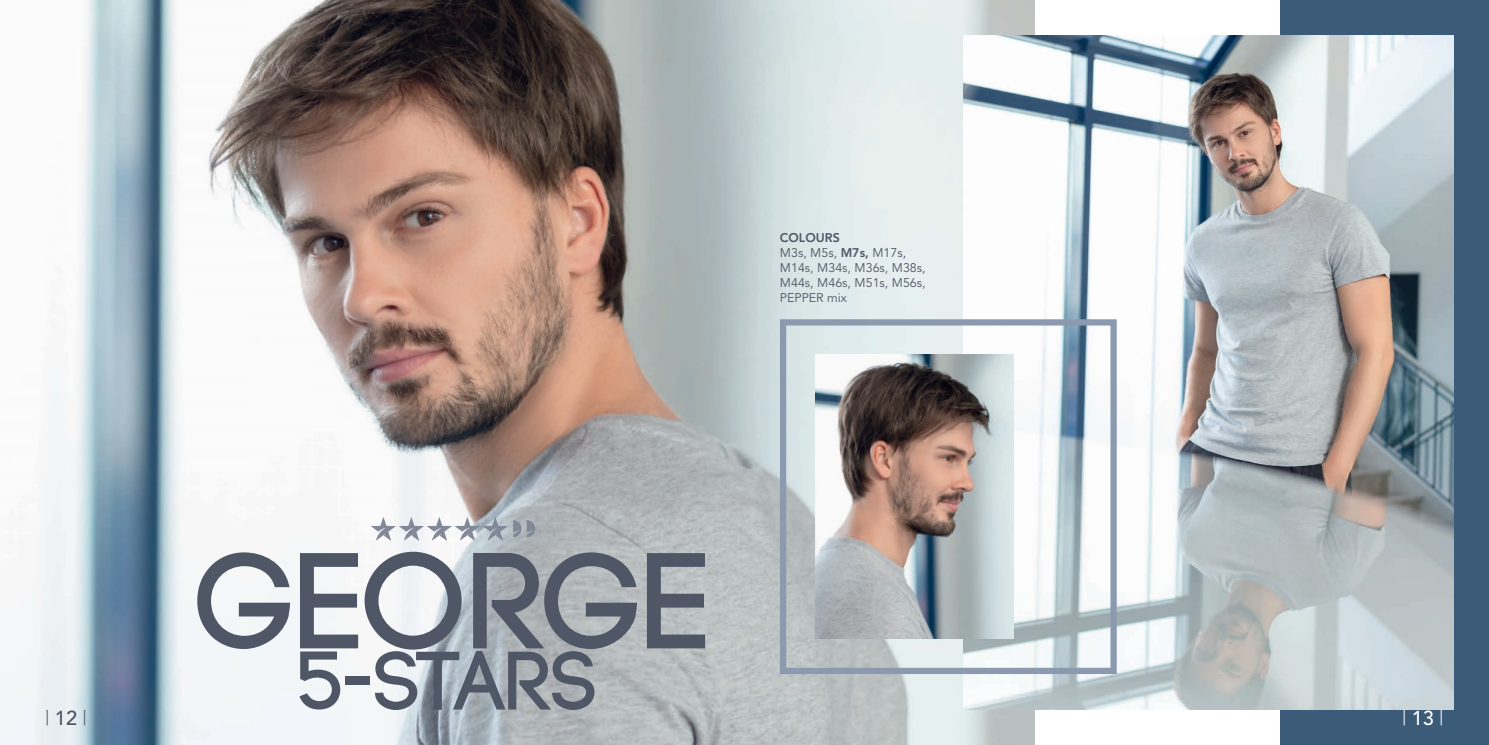
<style>
.page{position:relative;width:1489px;height:745px;background:#fff}
.page>*{position:absolute;margin:0;border:0;box-sizing:border-box;transform-origin:0 0}
.t1{font:700 136.12px "Code";letter-spacing:.02em;color:#4f5666}
.t2{font:700 82.5px "Code";letter-spacing:-.005em;color:#4f5666}
.t3{font:300 20px "Avenir";color:#4f5666}
.t4{font:300 20px "Avenir";color:#fff}
.t5{font:12.5px/15px "Avenir";color:#4f5666}
.s1{font-weight:800}
.s2{font-weight:500}
</style>
<div class="page">
<div style="left:1280px;top:0;width:208px;height:744px;background:#3b5b79"></div>
<img style="left:0;top:0;width:1033px;height:744px">
<img style="left:963px;top:35px;width:489px;height:674px">
<div style="left:780px;top:319px;width:336px;height:354px;border:6px solid #8c9ab0"></div>
<img style="left:815px;top:354px;width:198px;height:284px">
<svg style="left:370px;top:516px;width:165px;height:24px"></svg>
<div style="left:345px;top:675px;width:24px;height:9px;background:#4f5666"></div>
<p class="t5" style="left:780px;top:230px;width:147px"><span class="s1">COLOURS<br></span>M3s, M5s, <span class="s1">M7s,</span> M17s,<br>M14s, M34s, M36s, M38s,<br>M44s, M46s, M51s, M56s,<br>PEPPER mix</p>
<h1 class="t1" style="left:197px;top:532px;width:513px">GEORGE</h1>
<h2 class="t2" style="left:299px;top:639px;width:299px">5 STARS</h2>
<h3 class="t3" style="left:45px;top:705px;width:43px">| <span class="s2">12</span> |</h3>
<h3 class="t4" style="left:1401px;top:705px;width:43px">| <span class="s2">13</span> |</h3>
</div>
